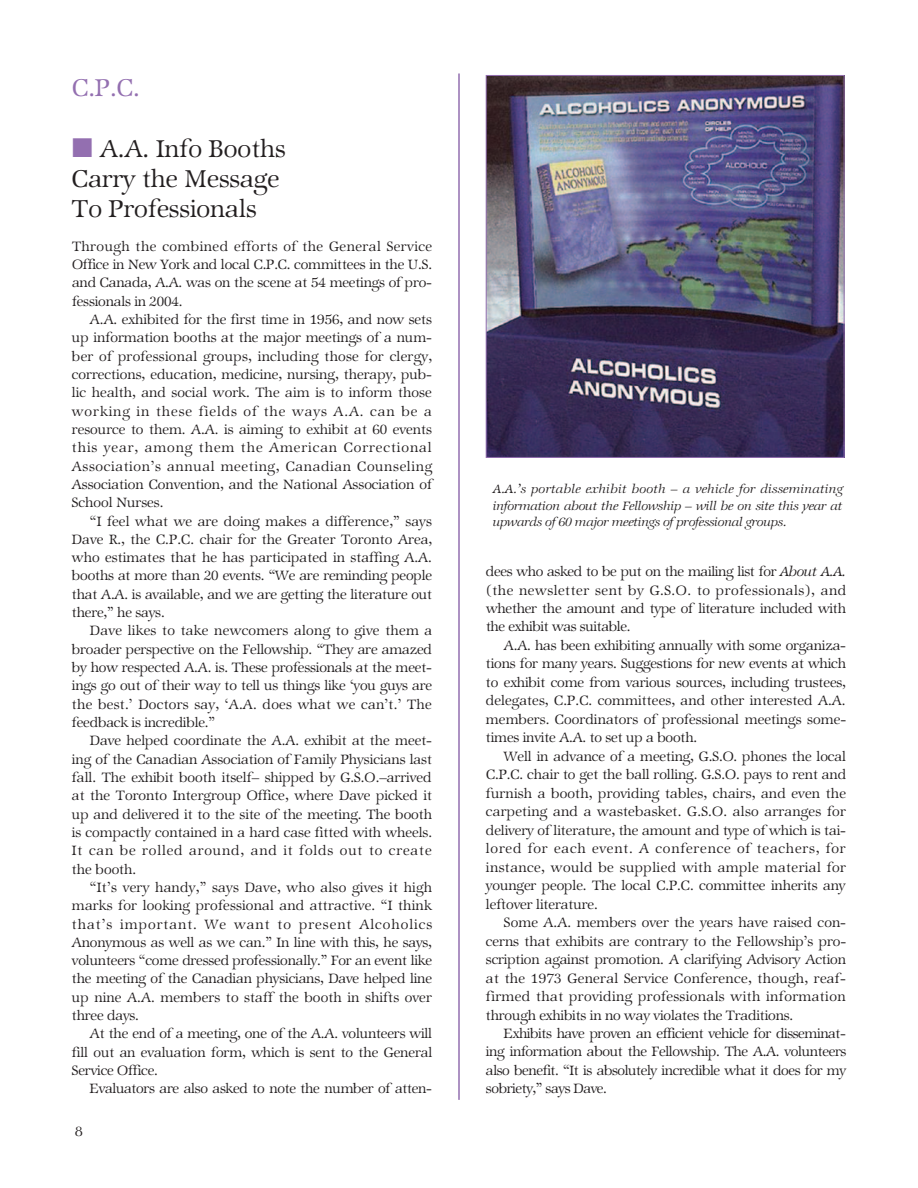
<style>
.page{position:relative;width:918px;height:1188px;background:#fff}
.page>*{position:absolute;margin:0;border:0;box-sizing:border-box;transform-origin:0 0}
.t1{font:300 27px/30.3px "Zapf Internatl IT Cby BT";color:#231f20}
.t2{font:300 27px "Zapf Internatl IT Cby BT";color:#936fb0}
.t3{font:300 15px/18.3px "Zapf Internatl IT Cby BT";letter-spacing:-.01em;color:#231f20;text-align:justify}
.t4{font:italic 300 13.5px/16.5px "Zapf Internatl IT Cby BT";letter-spacing:-.01em;color:#231f20;text-align:justify}
.s1{color:#936fb0}
.s2{font-style:italic}
</style>
<div class="page">
<hr style="left:458px;top:73px;width:2px;height:1027px;background:#936fb0">
<img style="left:488px;top:77px;width:354px;height:379px">
<div style="left:486px;top:75px;width:358px;height:383px;border:1px solid #936fb0"></div>
<h1 class="t2" style="left:72px;top:72px;width:69px">C.P.C.</h1>
<p class="t1" style="left:72px;top:134px;width:215px"><span class="s1">❋</span> A.A. Info Booths<br>Carry the Message<br>To Professionals</p>
<p class="t3" style="left:72px;top:237px;width:362px">Through the combined efforts of the General Service Office in New York and local C.P.C. committees in the U.S. and Canada, A.A. was on the scene at 54 meetings of pro&shy;fessionals in 2004.</p>
<p class="t3" style="left:72px;top:310px;width:362px;text-indent:18px">A.A. exhibited for the first time in 1956, and now sets up information booths at the major meetings of a num&shy;ber of professional groups, including those for clergy, corrections, education, medicine, nursing, therapy, pub&shy;lic health, and social work. The aim is to inform those working in these fields of the ways A.A. can be a resource to them. A.A. is aiming to exhibit at 60 events this year, among them the American Correctional Association’s annual meeting, Canadian Counseling Association Convention, and the National Association of School Nurses.</p>
<p class="t3" style="left:72px;top:512px;width:362px;text-indent:18px">“I feel what we are doing makes a difference,” says Dave R., the C.P.C. chair for the Greater Toronto Area, who estimates that he has participated in staffing A.A. booths at more than 20 events. “We are reminding people that A.A. is available, and we are getting the literature out there,” he says.</p>
<p class="t3" style="left:72px;top:622px;width:362px;text-indent:18px">Dave likes to take newcomers along to give them a broader perspective on the Fellowship. “They are amazed by how respected A.A. is. These professionals at the meet&shy;ings go out of their way to tell us things like ‘you guys are the best.’ Doctors say, ‘A.A. does what we can’t.’ The feedback is incredible.”</p>
<p class="t3" style="left:72px;top:732px;width:362px;text-indent:18px">Dave helped coordinate the A.A. exhibit at the meet&shy;ing of the Canadian Association of Family Physicians last fall. The exhibit booth itself– shipped by G.S.O.–arrived at the Toronto Intergroup Office, where Dave picked it up and delivered it to the site of the meeting. The booth is compactly contained in a hard case fitted with wheels.<br>It can be rolled around, and it folds out to create the booth.</p>
<p class="t3" style="left:72px;top:878px;width:362px;text-indent:18px">“It’s very handy,” says Dave, who also gives it high marks for looking professional and attractive. “I think that’s important. We want to present Alcoholics Anonymous as well as we can.” In line with this, he says, volunteers “come dressed professionally.” For an event like the meeting of the Canadian physicians, Dave helped line up nine A.A. members to staff the booth in shifts over three days.</p>
<p class="t3" style="left:72px;top:1025px;width:362px;text-indent:18px">At the end of a meeting, one of the A.A. volunteers will fill out an evaluation form, which is sent to the General Service Office.</p>
<p class="t3" style="left:90px;top:1080px;width:344px">Evaluators are also asked to note the number of atten-</p>
<p class="t3" style="left:75px;top:1122px;width:9px">8</p>
<p class="t4" style="left:493px;top:481px;width:351px">A.A.’s portable exhibit booth – a vehicle for disseminating information about the Fellowship – will be on site this year at upwards of 60 major meetings of professional groups.</p>
<p class="t3" style="left:486px;top:562px;width:362px">dees who asked to be put on the mailing list for <span class="s2">About A.A. </span>(the newsletter sent by G.S.O. to professionals), and whether the amount and type of literature included with the exhibit was suitable.</p>
<p class="t3" style="left:486px;top:636px;width:362px;text-indent:18px">A.A. has been exhibiting annually with some organiza&shy;tions for many years. Suggestions for new events at which to exhibit come from various sources, including trustees, delegates, C.P.C. committees, and other interested A.A. members. Coordinators of professional meetings some&shy;times invite A.A. to set up a booth.</p>
<p class="t3" style="left:504px;top:747px;width:344px">Well in advance of a meeting, G.S.O. phones the local</p>
<p class="t3" style="left:486px;top:766px;width:362px">C.P.C. chair to get the ball rolling. G.S.O. pays to rent and furnish a booth, providing tables, chairs, and even the carpeting and a wastebasket. G.S.O. also arranges for delivery of literature, the amount and type of which is tai&shy;lored for each event. A conference of teachers, for instance, would be supplied with ample material for younger people. The local C.P.C. committee inherits any leftover literature.</p>
<p class="t3" style="left:486px;top:913px;width:362px;text-indent:18px">Some A.A. members over the years have raised con&shy;cerns that exhibits are contrary to the Fellowship’s pro&shy;scription against promotion. A clarifying Advisory Action at the 1973 General Service Conference, though, reaf&shy;firmed that providing professionals with information through exhibits in no way violates the Traditions.</p>
<p class="t3" style="left:486px;top:1024px;width:362px;text-indent:18px">Exhibits have proven an efficient vehicle for disseminat&shy;ing information about the Fellowship. The A.A. volunteers also benefit. “It is absolutely incredible what it does for my sobriety,” says Dave.</p>
</div>
